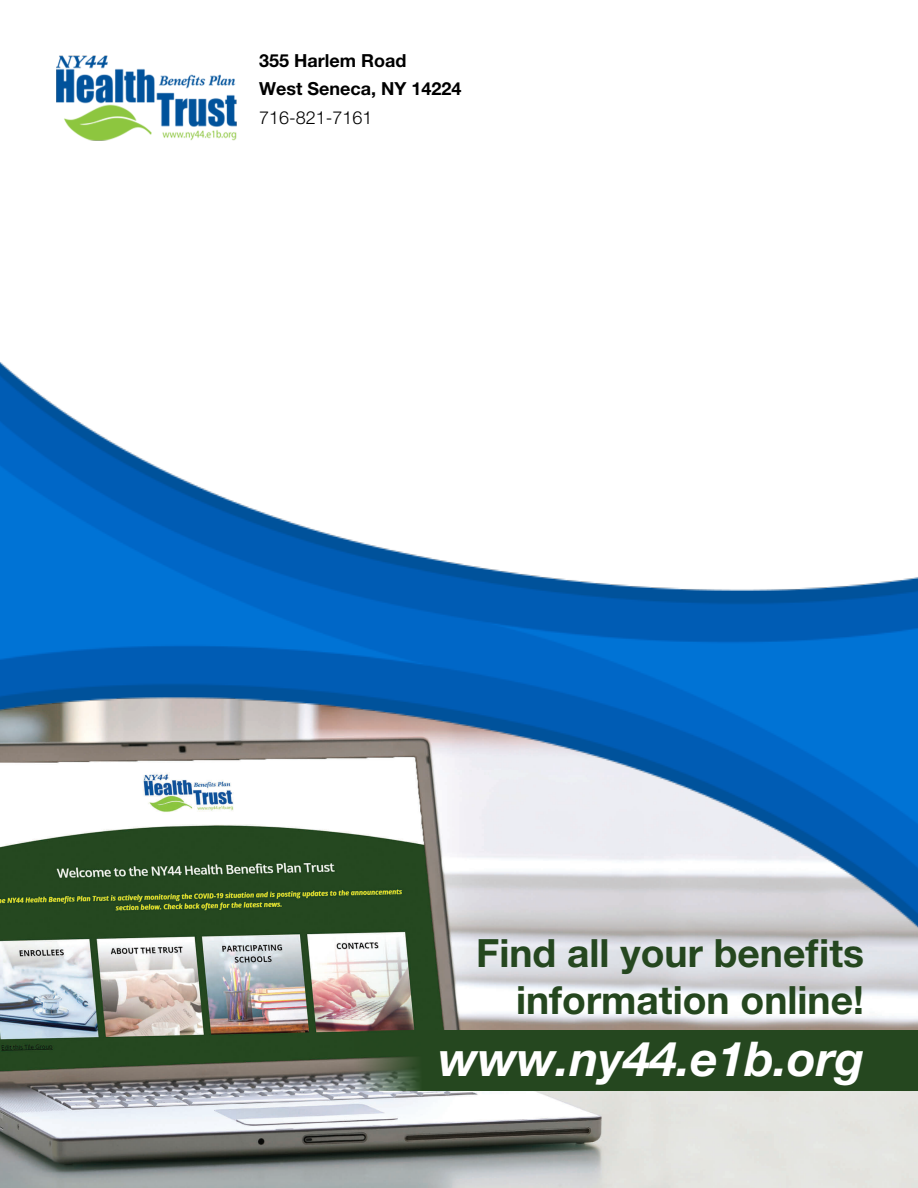
<style>
.page{position:relative;width:918px;height:1188px;background:#fff}
.page>*{position:absolute;margin:0;border:0;box-sizing:border-box;transform-origin:0 0}
.t1{font:italic 700 48px "Helvetica Neue LT Pro";color:#fff}
.t2{font:700 39px/46.8px "Helvetica Neue LT Pro";color:#25471f;text-align:right}
.t3{font:700 18px "Helvetica Neue LT Pro";color:#000}
.t4{font:300 18px "Helvetica Neue LT Pro";color:#000}
</style>
<div class="page">
<img style="left:0;top:939px;width:918px;height:249px">
<div style="left:354px;top:1030px;width:564px;height:61px;background:#25471f"></div>
<img style="left:56px;top:55px;width:181px;height:86px">
<img style="left:0;top:361px;width:918px;height:578px">
<p class="t3" style="left:259px;top:49px;width:149px">355 Harlem Road</p>
<p class="t3" style="left:259px;top:78px;width:204px">West Seneca, NY 14224</p>
<p class="t4" style="left:259px;top:106px;width:115px">716-821-7161</p>
<p class="t2" style="left:476px;top:929px;width:389px">Find all your benefits information online!</p>
<p class="t1" style="left:439px;top:1029px;width:427px">www.ny44.e1b.org</p>
</div>
